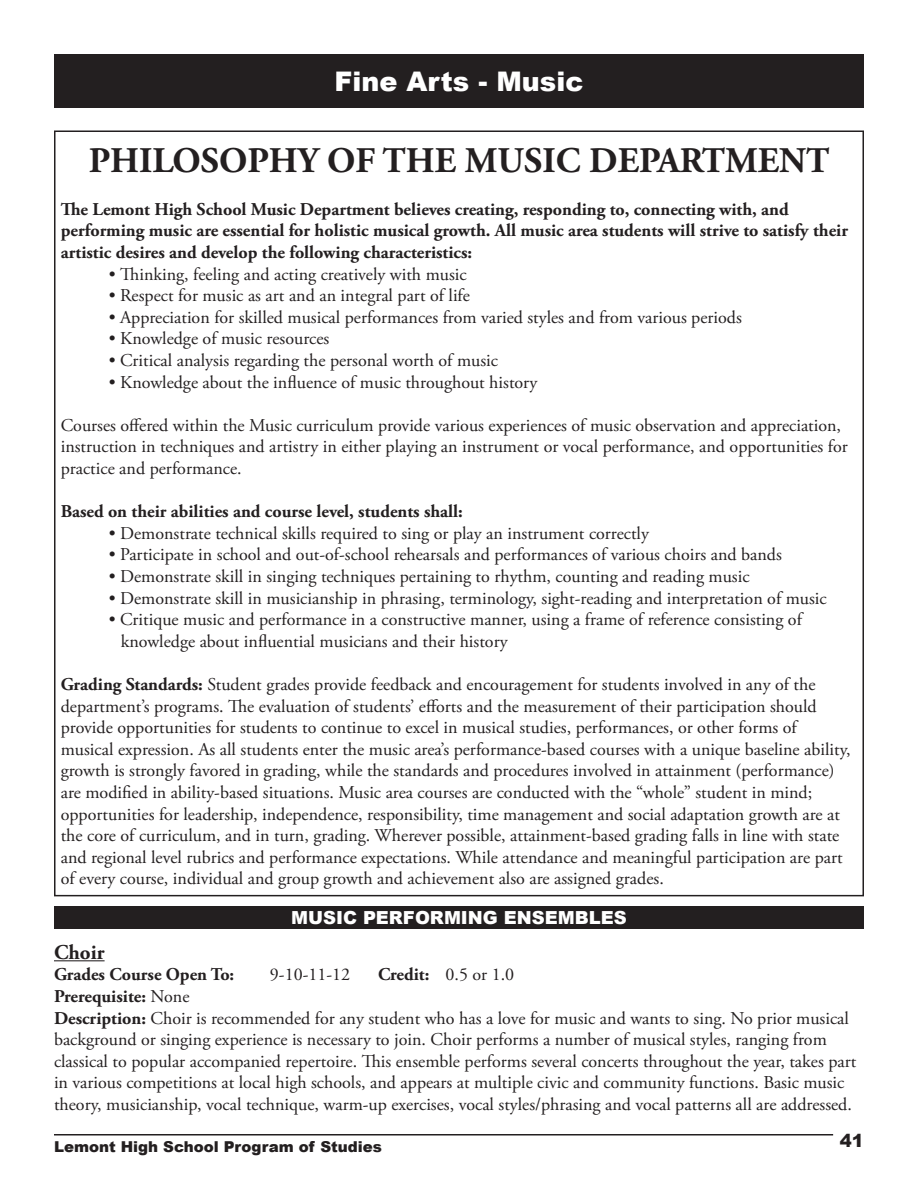
<style>
.page{position:relative;width:918px;height:1188px;background:#fff}
.page>*{position:absolute;margin:0;border:0;box-sizing:border-box;transform-origin:0 0}
.t1{font:700 36px "Adobe Garamond Pro";color:#231f20}
.t2{font:900 27px "Arial";color:#fff}
.t3{font:700 21px "Adobe Garamond Pro";color:#231f20}
.t4{font:18px/21.6px "Adobe Garamond Pro";color:#231f20}
.t5{font:700 18px/21.6px "Adobe Garamond Pro";color:#231f20}
.t6{font:900 18px "Arial";color:#fff}
.t7{font:900 18px "Arial";color:#231f20}
.t8{font:900 15px "Arial";color:#231f20}
.s1{font-weight:700}
</style>
<div class="page">
<hr style="left:54px;top:1134px;width:779px;height:2px;background:#231f20">
<div style="left:54px;top:54px;width:810px;height:54px;background:#231f20"></div>
<hr style="left:54px;top:960px;width:51px;height:1px;background:#231f20">
<div style="left:54px;top:906px;width:810px;height:23px;background:#231f20"></div>
<h2 class="t2" style="left:335px;top:61px;width:250px">Fine Arts - Music</h2>
<h1 class="t1" style="left:89px;top:139px;width:742px">PHILOSOPHY OF THE MUSIC DEPARTMENT</h1>
<p class="t5" style="left:61px;top:199px;width:789px">The Lemont High School Music Department believes creating, responding to, connecting with, and performing music are essential for holistic musical growth. All music area students will strive to satisfy their artistic desires and develop the following characteristics:</p>
<p class="t4" style="left:109px;top:264px;width:360px">• Thinking, feeling and acting creatively with music</p>
<p class="t4" style="left:109px;top:285px;width:363px">• Respect for music as art and an integral part of life</p>
<p class="t4" style="left:109px;top:307px;width:635px">• Appreciation for skilled musical performances from varied styles and from various periods</p>
<p class="t4" style="left:109px;top:329px;width:222px">• Knowledge of music resources</p>
<p class="t4" style="left:109px;top:350px;width:391px">• Critical analysis regarding the personal worth of music</p>
<p class="t4" style="left:109px;top:372px;width:430px">• Knowledge about the influence of music throughout history</p>
<p class="t4" style="left:61px;top:415px;width:789px">Courses offered within the Music curriculum provide various experiences of music observation and appreciation, instruction in techniques and artistry in either playing an instrument or vocal performance, and opportunities for practice and performance.</p>
<p class="t5" style="left:61px;top:501px;width:404px">Based on their abilities and course level, students shall:</p>
<p class="t4" style="left:109px;top:523px;width:542px">• Demonstrate technical skills required to sing or play an instrument correctly</p>
<p class="t4" style="left:109px;top:545px;width:675px">• Participate in school and out-of-school rehearsals and performances of various choirs and bands</p>
<p class="t4" style="left:109px;top:566px;width:642px">• Demonstrate skill in singing techniques pertaining to rhythm, counting and reading music</p>
<p class="t4" style="left:109px;top:588px;width:720px">• Demonstrate skill in musicianship in phrasing, terminology, sight-reading and interpretation of music</p>
<p class="t4" style="left:121px;top:609px;width:683px;text-indent:-12px">• Critique music and performance in a constructive manner, using a frame of reference consisting of knowledge about influential musicians and their history</p>
<p class="t4" style="left:61px;top:674px;width:791px"><span class="s1">Grading Standards:</span> Student grades provide feedback and encouragement for students involved in any of the department’s programs. The evaluation of students’ efforts and the measurement of their participation should provide opportunities for students to continue to excel in musical studies, performances, or other forms of musical expression. As all students enter the music area’s performance-based courses with a unique baseline ability, growth is strongly favored in grading, while the standards and procedures involved in attainment (performance) are modified in ability-based situations. Music area courses are conducted with the “whole” student in mind; opportunities for leadership, independence, responsibility, time management and social adaptation growth are at the core of curriculum, and in turn, grading. Wherever possible, attainment-based grading falls in line with state and regional level rubrics and performance expectations. While attendance and meaningful participation are part of every course, individual and group growth and achievement also are assigned grades.</p>
<p class="t6" style="left:291px;top:904px;width:337px">MUSIC PERFORMING ENSEMBLES</p>
<p class="t3" style="left:54px;top:940px;width:52px">Choir</p>
<p class="t5" style="left:54px;top:964px;width:182px">Grades Course Open To:</p>
<p class="t4" style="left:270px;top:964px;width:82px">9-10-11-12</p>
<p class="t4" style="left:378px;top:964px;width:138px"><span class="s1">Credit:</span> 0.5 or 1.0</p>
<p class="t4" style="left:54px;top:986px;width:804px"><span class="s1">Prerequisite:</span> None<br><span class="s1">Description:</span> Choir is recommended for any student who has a love for music and wants to sing. No prior musical background or singing experience is necessary to join. Choir performs a number of musical styles, ranging from classical to popular accompanied repertoire. This ensemble performs several concerts throughout the year, takes part in various competitions at local high schools, and appears at multiple civic and community functions. Basic music theory, musicianship, vocal technique, warm-up exercises, vocal styles/phrasing and vocal patterns all are addressed.</p>
<p class="t8" style="left:54px;top:1136px;width:330px">Lemont High School Program of Studies</p>
<p class="t7" style="left:840px;top:1127px;width:26px">41</p>
</div>
